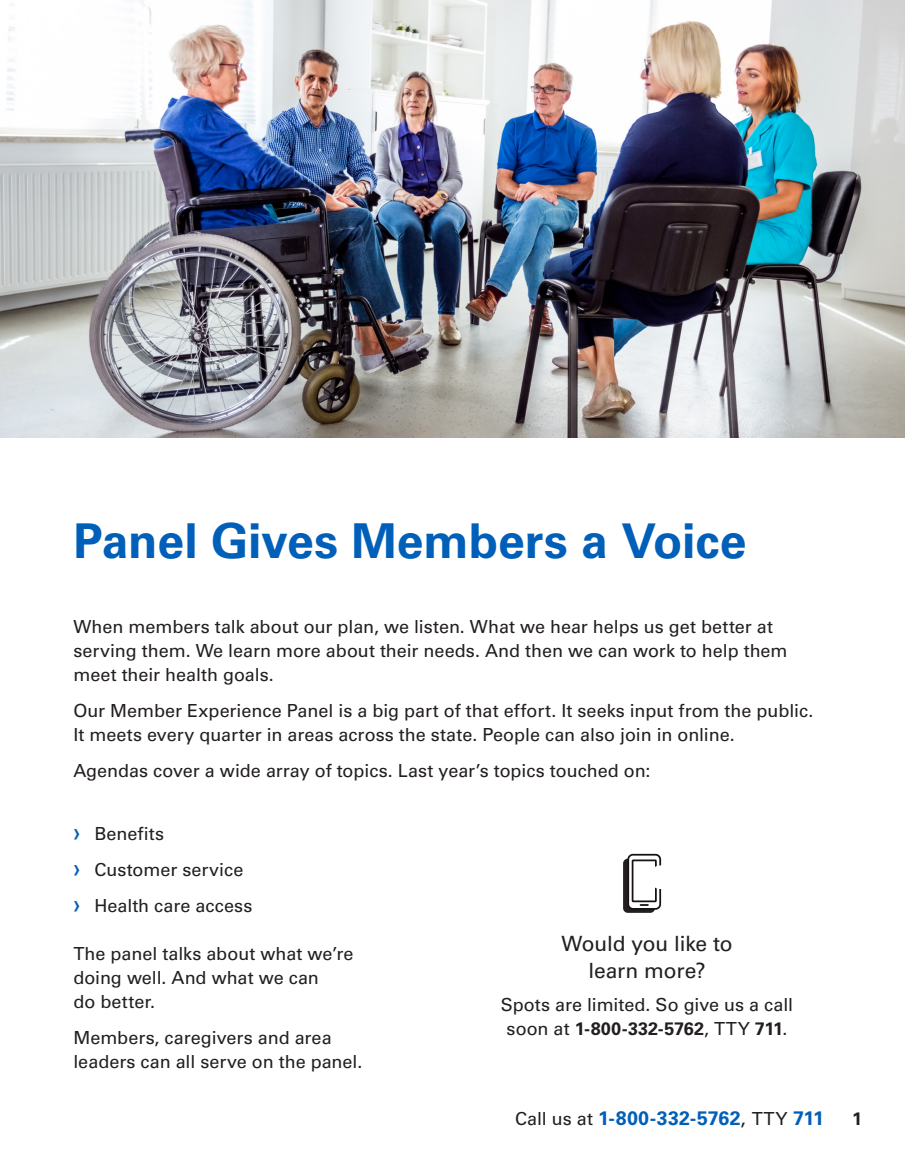
<style>
.page{position:relative;width:905px;height:1175px;background:#fff}
.page>*{position:absolute;margin:0;border:0;box-sizing:border-box;transform-origin:0 0}
.t1{font:700 48px "Univers LT Std";color:#005fb9}
.t2{font:21px/27px "Univers LT Std";letter-spacing:-.005em;color:#231f20;text-align:center}
.t3{font:700 19.5px "Univers LT Std";letter-spacing:.015em;color:#005fb9}
.B1{font:18px/24px "Univers LT Std";color:#231f20}
.t4{font:700 18px "Univers LT Std";color:#231f20}
.s1{font-size:27px;color:#005fb9}
.s2{font-weight:700}
.s3{font-weight:400;font-size:18px;color:#231f20}
.s4{font-weight:400;color:#231f20}
</style>
<div class="page">
<img style="left:0;top:0;width:904px;height:438px">
<div style="left:623px;top:858px;width:32px;height:54px;background:#231f20;border-radius:5px"></div>
<div style="left:628px;top:854px;width:32px;height:55px;background:#fff;border-radius:5px"></div>
<div style="left:627px;top:853px;width:34px;height:56px;border:2px solid #151414;border-radius:5px"></div>
<div style="left:631px;top:859px;width:25px;height:43px;border:2px solid #151414"></div>
<svg style="left:640px;top:904px;width:8px;height:2px"></svg>
<div style="left:649px;top:865px;width:23px;height:24px;background:#fff;border-radius:50%"></div>
<div style="left:461px;top:826px;width:371px;height:249px;border:2px solid #fff;border-radius:6px"></div>
<h1 class="t1" style="left:73px;top:513px;width:674px">Panel Gives Members a Voice</h1>
<p class="B1" style="left:73px;top:615px;width:715px">When members talk about our plan, we listen. What we hear helps us get better at serving them. We learn more about their needs. And then we can work to help them meet their health goals.</p>
<p class="B1" style="left:73px;top:699px;width:741px">Our Member Experience Panel is a big part of that effort. It seeks input from the public.<br>It meets every quarter in areas across the state. People can also join in online.</p>
<p class="B1" style="left:73px;top:759px;width:578px">Agendas cover a wide array of topics. Last year’s topics touched on:</p>
<p class="B1" style="left:73px;top:822px;width:92px"><span class="s1">›</span> Benefits</p>
<p class="B1" style="left:73px;top:858px;width:171px"><span class="s1">›</span> Customer service</p>
<p class="B1" style="left:73px;top:894px;width:181px"><span class="s1">›</span> Health care access</p>
<p class="B1" style="left:73px;top:942px;width:282px">The panel talks about what we’re doing well. And what we can<br>do better.</p>
<p class="B1" style="left:73px;top:1026px;width:290px">Members, caregivers and area leaders can all serve on the panel.</p>
<h5 class="t2" style="left:561px;top:930px;width:173px">Would you like to learn more?</h5>
<p class="B1" style="left:501px;top:993px;width:294px;text-align:center">Spots are limited. So give us a call soon at <span class="s2">1-800-332-5762</span>, TTY <span class="s2">711</span>.</p>
<p class="t3" style="left:515px;top:1107px;width:310px"><span class="s3">Call us at</span> 1-800-332-5762<span class="s4">,</span> <span class="s3">TTY</span> 711</p>
<p class="t4" style="left:852px;top:1108px;width:12px">1</p>
</div>
